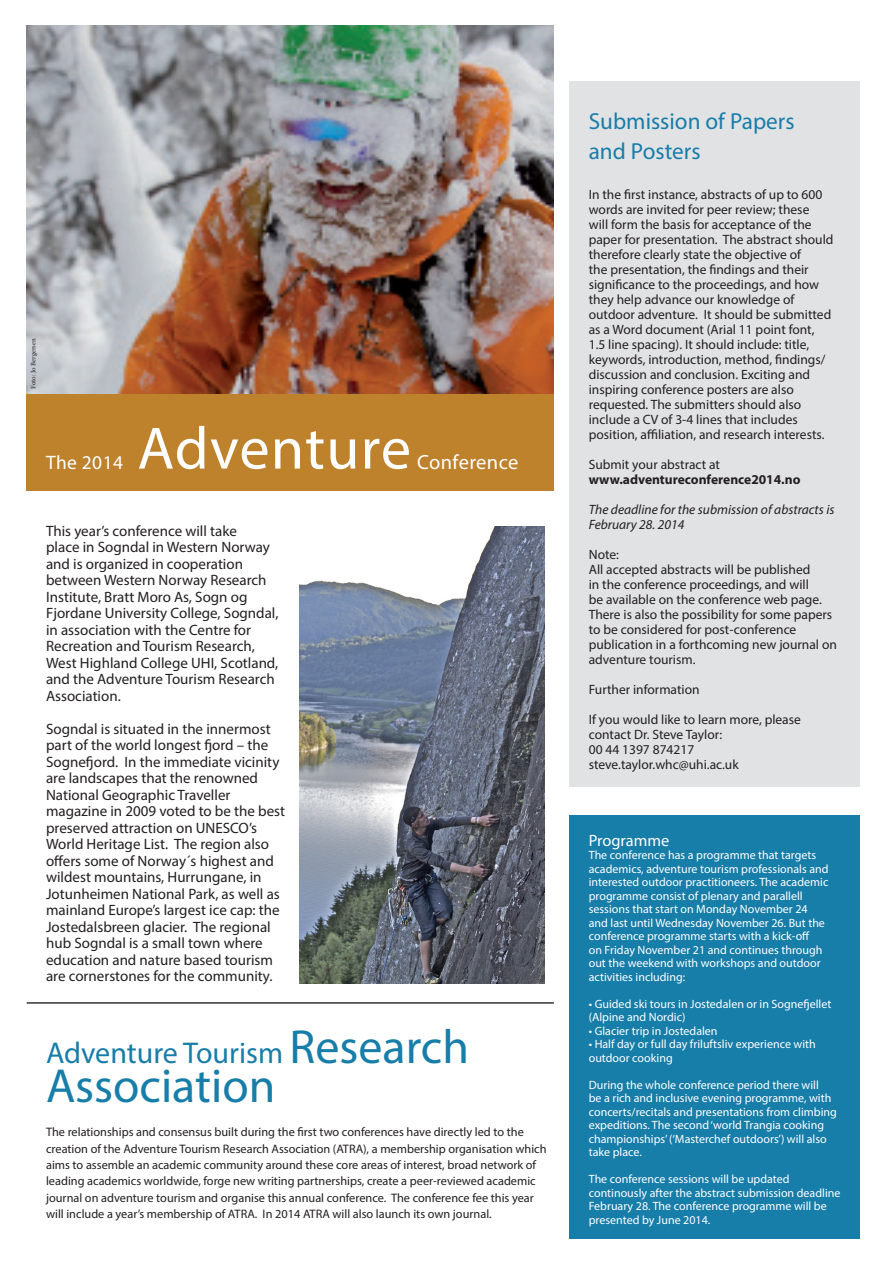
<style>
.page{position:relative;width:893px;height:1263px;background:#fff}
.page>*{position:absolute;margin:0;border:0;box-sizing:border-box;transform-origin:0 0}
.t1{font:60.15px "Myriad Pro";letter-spacing:.02em;color:#fff}
.t2{font:48px "Myriad Pro";color:#177da9}
.t3{font:30.15px "Myriad Pro";color:#177da9}
.t4{font:23.25px/30.2px "Myriad Pro";color:#177da9}
.t5{font:20.55px "Myriad Pro";letter-spacing:.02em;color:#fff}
.t6{font:19.5px "Myriad Pro";letter-spacing:.02em;color:#fff}
.t7{font:16.35px "Myriad Pro";letter-spacing:-.005em;color:#fff}
.t8{font:15px/16.5px "Myriad Pro";color:#231f20}
.t9{font:13.5px/15px "Myriad Pro";color:#231f20}
.t10{font:italic 13.5px/15px "Myriad Pro";color:#231f20}
.t11{font:700 13.5px "Myriad Pro";color:#231f20}
.t12{font:12.3px/16.4px "Myriad Pro";color:#231f20}
.t13{font:12px/13.5px "Myriad Pro";color:#fff}
.t14{font:6.9px "Minion Pro";letter-spacing:-.005em;color:#231f20}
.s1{font-size:48px}
</style>
<div class="page">
<div style="left:569px;top:81px;width:291px;height:706px;background:#e1e2e4"></div>
<div style="left:569px;top:815px;width:291px;height:423px;background:#177da9"></div>
<img style="left:27px;top:26px;width:527px;height:368px">
<div style="left:27px;top:394px;width:527px;height:97px;background:#be822c"></div>
<hr style="left:27px;top:1002px;width:527px;height:1px;background:#231f20">
<img style="left:300px;top:526px;width:244px;height:458px">
<p class="t14" style="left:29px;top:389px;width:51px;rotate:-90deg">Foto: Jo Bergersen</p>
<p class="t6" style="left:46px;top:450px;width:79px">The 2014</p>
<p class="t1" style="left:137px;top:411px;width:275px">Adventure</p>
<p class="t5" style="left:417px;top:449px;width:103px">Conference</p>
<p class="t8" style="left:46px;top:522px;width:234px">This year’s conference will take<br>place in Sogndal in Western Norway and is organized in cooperation between Western Norway Research<br>Institute, Bratt Moro As, Sogn og<br>Fjordane University College, Sogndal, in association with the Centre for<br>Recreation and Tourism Research,<br>West Highland College UHI, Scotland, and the Adventure Tourism Research<br>Association.</p>
<p class="t8" style="left:46px;top:720px;width:241px">Sogndal is situated in the innermost part of the world longest fjord – the Sognefjord. In the immediate vicinity are landscapes that the renowned National Geographic Traveller magazine in 2009 voted to be the best preserved attraction on UNESCO’s World Heritage List. The region also offers some of Norway´s highest and wildest mountains, Hurrungane, in Jotunheimen National Park, as well as mainland Europe’s largest ice cap: the Jostedalsbreen glacier. The regional hub Sogndal is a small town where education and nature based tourism are cornerstones for the community.</p>
<p class="t3" style="left:46px;top:1034px;width:425px">Adventure Tourism <span class="s1">Research</span></p>
<p class="t2" style="left:46px;top:1056px;width:231px">Association</p>
<p class="t12" style="left:46px;top:1124px;width:502px">The relationships and consensus built during the first two conferences have directly led to the creation of the Adventure Tourism Research Association (ATRA), a membership organisation which aims to assemble an academic community around these core areas of interest, broad network of leading academics worldwide, forge new writing partnerships, create a peer-reviewed academic journal on adventure tourism and organise this annual conference. The conference fee this year will include a year’s membership of ATRA. In 2014 ATRA will also launch its own journal.</p>
<p class="t4" style="left:589px;top:106px;width:207px">Submission of Papers and Posters</p>
<p class="t9" style="left:589px;top:187px;width:246px">In the first instance, abstracts of up to 600 words are invited for peer review; these<br>will form the basis for acceptance of the paper for presentation. The abstract should therefore clearly state the objective of<br>the presentation, the findings and their significance to the proceedings, and how they help advance our knowledge of outdoor adventure. It should be submitted as a Word document (Arial 11 point font, 1.5 line spacing). It should include: title, keywords, introduction, method, findings/ discussion and conclusion. Exciting and inspiring conference posters are also requested. The submitters should also include a CV of 3-4 lines that includes position, affiliation, and research interests.</p>
<p class="t9" style="left:589px;top:457px;width:133px">Submit your abstract at</p>
<p class="t11" style="left:589px;top:471px;width:213px">www.adventureconference2014.no</p>
<p class="t10" style="left:589px;top:502px;width:247px">The deadline for the submission of abstracts is<br>February 28. 2014</p>
<p class="t9" style="left:589px;top:547px;width:32px">Note:</p>
<p class="t9" style="left:589px;top:562px;width:250px">All accepted abstracts will be published<br>in the conference proceedings, and will<br>be available on the conference web page.<br>There is also the possibility for some papers to be considered for post-conference publication in a forthcoming new journal on adventure tourism.</p>
<p class="t9" style="left:589px;top:682px;width:112px">Further information</p>
<p class="t9" style="left:589px;top:712px;width:214px">If you would like to learn more, please contact Dr. Steve Taylor:</p>
<p class="t9" style="left:589px;top:742px;width:107px">00 44 1397 874217</p>
<p class="t9" style="left:589px;top:757px;width:151px">steve.taylor.whc@uhi.ac.uk</p>
<p class="t7" style="left:589px;top:830px;width:82px">Programme</p>
<p class="t13" style="left:589px;top:848px;width:241px">The conference has a programme that targets academics, adventure tourism professionals and interested outdoor practitioneers. The academic programme consist of plenary and parallell sessions that start on Monday November 24 and last until Wednesday November 26. But the conference programme starts with a kick-off<br>on Friday November 21 and continues through out the weekend with workshops and outdoor activities including:</p>
<p class="t13" style="left:589px;top:997px;width:244px">• Guided ski tours in Jostedalen or in Sognefjellet (Alpine and Nordic)</p>
<p class="t13" style="left:589px;top:1024px;width:130px">• Glacier trip in Jostedalen</p>
<p class="t13" style="left:589px;top:1037px;width:229px">• Half day or full day friluftsliv experience with outdoor cooking</p>
<p class="t13" style="left:589px;top:1078px;width:250px">During the whole conference period there will<br>be a rich and inclusive evening programme, with concerts/recitals and presentations from climbing expeditions. The second ‘world Trangia cooking championships’ (‘Masterchef outdoors’) will also take place.</p>
<p class="t13" style="left:589px;top:1172px;width:253px">The conference sessions will be updated continously after the abstract submission deadline February 28. The conference programme will be presented by June 2014.</p>
</div>
